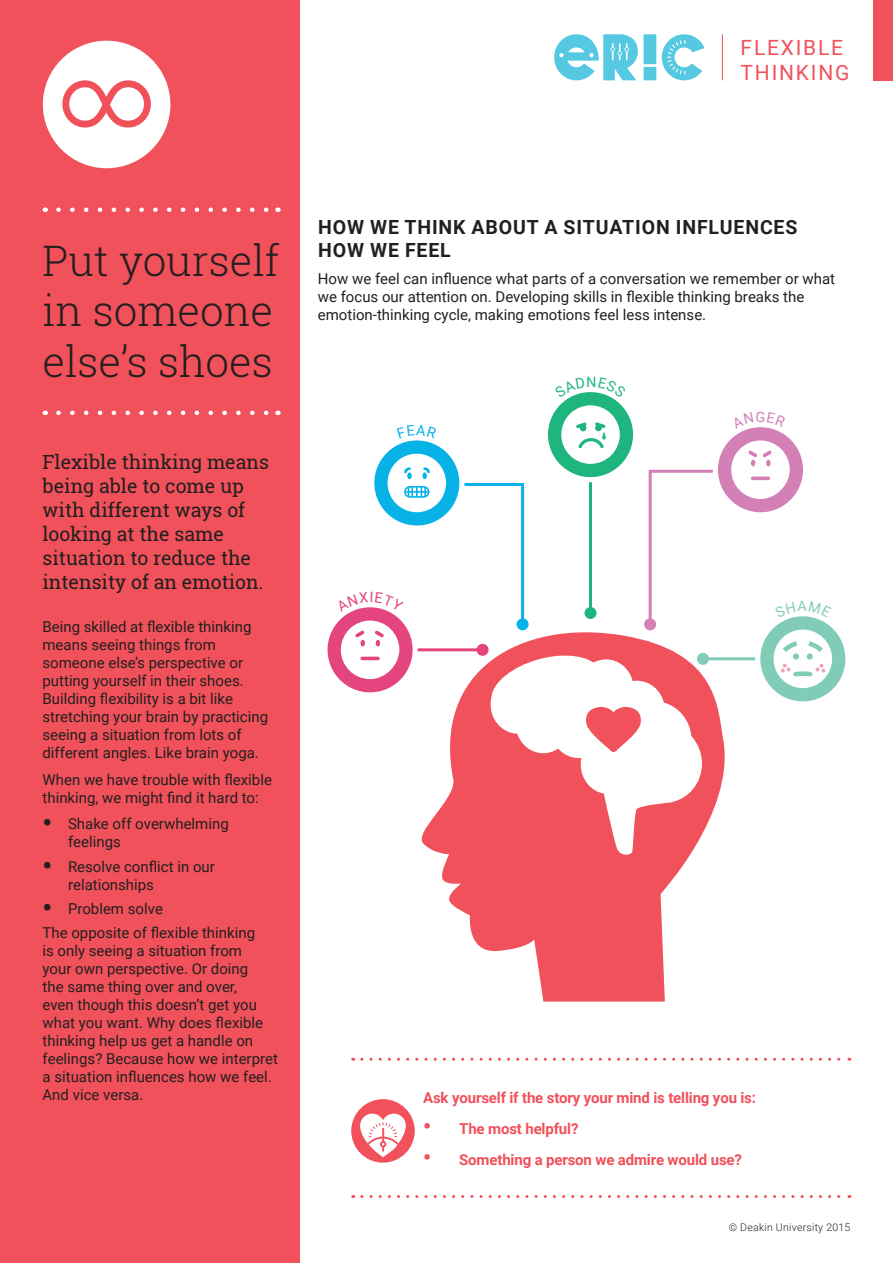
<style>
.page{position:relative;width:893px;height:1263px;background:#fff}
.page>*{position:absolute;margin:0;border:0;box-sizing:border-box;transform-origin:0 0}
.t1{font:300 42px/50.4px "Roboto Slab";color:#231f20}
.t2{font:21px/25.2px "Roboto";letter-spacing:.085em;color:#f0515a}
.t3{font:19.5px/24px "Roboto Slab";color:#231f20}
.t4{font:700 19.5px/23.4px "Roboto";letter-spacing:.045em;color:#231f20}
.t5{font:15px/18px "Roboto";color:#231f20}
.t6{font:700 15px "Roboto";letter-spacing:-.01em;color:#f0515a}
.t7{font:300 10.5px "Roboto";letter-spacing:.025em;color:#231f20}
.s1{font-weight:700;font-size:27px}
.s2{font-size:22.5px}
</style>
<div class="page">
<div style="left:0;top:0;width:300px;height:1263px;background:#f0515a"></div>
<div style="left:873px;top:0;width:20px;height:80px;background:#f0515a"></div>
<svg style="left:644px;top:34px;width:12px;height:46px"></svg>
<svg style="left:662px;top:34px;width:43px;height:46px"></svg>
<svg style="left:554px;top:34px;width:84px;height:46px"></svg>
<hr style="left:722px;top:34px;width:1px;height:46px;background:#f0515a">
<div style="left:43px;top:41px;width:127px;height:127px;background:#fff;border-radius:50%"></div>
<svg style="left:62px;top:80px;width:89px;height:48px"></svg>
<svg style="left:58px;top:207px;width:211px;height:5px"></svg>
<svg style="left:58px;top:411px;width:211px;height:4px"></svg>
<svg style="left:417px;top:621px;width:318px;height:380px;fill:#f0515a"></svg>
<svg style="left:586px;top:707px;width:55px;height:45px"></svg>
<svg style="left:461px;top:483px;width:64px;height:144px"></svg>
<div style="left:517px;top:618px;width:12px;height:12px;background:#07b2e7;border-radius:50%"></div>
<hr style="left:418px;top:648px;width:65px;height:3px;background:#e4457e">
<div style="left:477px;top:644px;width:12px;height:12px;background:#e4457e;border-radius:50%"></div>
<hr style="left:589px;top:482px;width:3px;height:131px;background:#1fb57e">
<div style="left:584px;top:607px;width:12px;height:12px;background:#1fb57e;border-radius:50%"></div>
<svg style="left:648px;top:469px;width:68px;height:158px"></svg>
<div style="left:644px;top:618px;width:12px;height:12px;background:#d380b6;border-radius:50%"></div>
<hr style="left:703px;top:657px;width:52px;height:3px;background:#80ccb8">
<div style="left:697px;top:653px;width:12px;height:12px;background:#80ccb8;border-radius:50%"></div>
<div style="left:374px;top:440px;width:85px;height:85px;background:#07b2e7;border-radius:50%"></div>
<svg style="left:388px;top:454px;width:58px;height:58px"></svg>
<div style="left:328px;top:607px;width:85px;height:85px;background:#e4457e;border-radius:50%"></div>
<svg style="left:341px;top:621px;width:58px;height:58px"></svg>
<hr style="left:362px;top:657px;width:16px;height:3px;background:#e4457e">
<div style="left:718px;top:427px;width:85px;height:85px;background:#d380b6;border-radius:50%"></div>
<svg style="left:731px;top:440px;width:59px;height:59px"></svg>
<svg style="left:753px;top:476px;width:15px;height:4px"></svg>
<div style="left:548px;top:392px;width:85px;height:85px;background:#1fb57e;border-radius:50%"></div>
<svg style="left:561px;top:405px;width:59px;height:59px"></svg>
<div style="left:760px;top:616px;width:85px;height:85px;background:#80ccb8;border-radius:50%"></div>
<div style="left:774px;top:630px;width:58px;height:58px;background:#fff;border-radius:50%"></div>
<div style="left:807px;top:653px;width:6px;height:7px;background:#80ccb8;border-radius:50%"></div>
<div style="left:793px;top:653px;width:6px;height:7px;background:#80ccb8;border-radius:50%"></div>
<svg style="left:783px;top:641px;width:14px;height:11px"></svg>
<svg style="left:808px;top:641px;width:15px;height:11px"></svg>
<svg style="left:781px;top:664px;width:44px;height:12px"></svg>
<svg style="left:362px;top:1058px;width:488px;height:3px"></svg>
<svg style="left:362px;top:1195px;width:488px;height:3px"></svg>
<div style="left:351px;top:1099px;width:64px;height:64px;background:#f0515a;border-radius:50%"></div>
<svg style="left:360px;top:1113px;width:46px;height:44px"></svg>
<svg style="left:353px;top:607px;width:34px;height:4px"></svg>
<svg style="left:749px;top:427px;width:23px;height:2px"></svg>
<svg style="left:569px;top:392px;width:43px;height:6px"></svg>
<svg style="left:791px;top:616px;width:23px;height:2px"></svg>
<h2 class="t2" style="left:741px;top:34px;width:110px">FLEXIBLE<br>THINKING</h2>
<h1 class="t1" style="left:43px;top:234px;width:239px">Put yourself in someone else’s shoes</h1>
<h3 class="t3" style="left:43px;top:449px;width:228px">Flexible thinking means being able to come up with different ways of looking at the same situation to reduce the intensity of an emotion.</h3>
<p class="t5" style="left:43px;top:617px;width:227px">Being skilled at flexible thinking means seeing things from someone else’s perspective or putting yourself in their shoes.<br>Building flexibility is a bit like stretching your brain by practicing seeing a situation from lots of different angles. Like brain yoga.</p>
<p class="t5" style="left:43px;top:770px;width:231px">When we have trouble with flexible thinking, we might find it hard to:</p>
<p class="t5" style="left:68px;top:814px;width:162px;text-indent:-26px"><span class="s1">•</span> Shake off overwhelming feelings</p>
<p class="t5" style="left:68px;top:857px;width:148px;text-indent:-26px"><span class="s1">•</span> Resolve conflict in our relationships</p>
<p class="t5" style="left:43px;top:896px;width:214px;line-height:24.3px"><span class="s1">•</span> Problem solve<br>The opposite of flexible thinking</p>
<p class="t5" style="left:43px;top:941px;width:237px">is only seeing a situation from<br>your own perspective. Or doing<br>the same thing over and over,<br>even though this doesn’t get you what you want. Why does flexible thinking help us get a handle on feelings? Because how we interpret a situation influences how we feel.<br>And vice versa.</p>
<h3 class="t4" style="left:318px;top:214px;width:481px">HOW WE THINK ABOUT A SITUATION INFLUENCES<br>HOW WE FEEL</h3>
<p class="t5" style="left:318px;top:269px;width:519px">How we feel can influence what parts of a conversation we remember or what we focus our attention on. Developing skills in flexible thinking breaks the emotion-thinking cycle, making emotions feel less intense.</p>
<p class="t6" style="left:423px;top:1087px;width:334px">Ask yourself if the story your mind is telling you is:</p>
<p class="t6" style="left:423px;top:1118px;width:157px"><span class="s2">•</span> The most helpful?</p>
<p class="t6" style="left:423px;top:1149px;width:320px"><span class="s2">•</span> Something a person we admire would use?</p>
<p class="t7" style="left:729px;top:1220px;width:123px">© Deakin University 2015</p>
</div>
